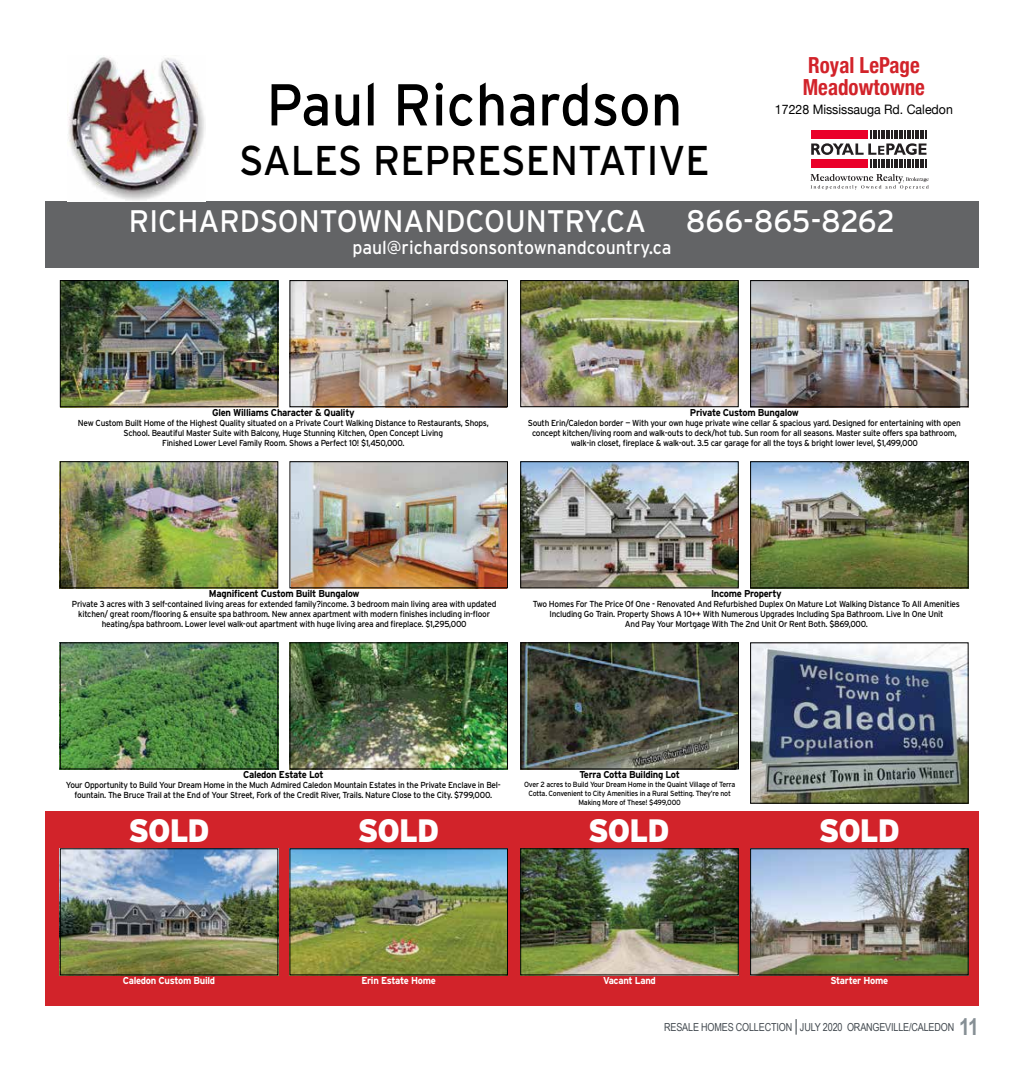
<style>
.page{position:relative;width:1024px;height:1080px;background:#fff}
.page>*{position:absolute;margin:0;border:0;box-sizing:border-box;transform-origin:0 0}
.t1{font:58.88px "Interstate";color:#000;scale:.95 1}
.t2{font:41.62px "Interstate";color:#000;scale:.95 1}
.t3{font:900 32.38px "Interstate";letter-spacing:-.03em;color:#fff;scale:.95 1}
.t4{font:31.12px "Interstate";color:#fff;scale:.95 1}
.t5{font:700 condensed 22.12px/22.9px "Helvetica Neue";color:#d2232a;scale:.95 1}
.t6{font:18.75px "Interstate";color:#fff;scale:.95 1}
.t7{font:13px "Helvetica Neue";color:#000;scale:.95 1}
.t8{font:11px "Arial Narrow";letter-spacing:-.015em;color:#42494f}
.t9{font:700 10px "Interstate";letter-spacing:-.03em;color:#000;scale:.95 1}
.t10{font:700 10px "Interstate";letter-spacing:-.03em;color:#fff;scale:.95 1}
.t11{font:8.75px/10px "Interstate";letter-spacing:-.03em;color:#000;text-align:center;scale:.95 1}
.t12{font:7.5px/8.8px "Interstate";letter-spacing:-.03em;color:#000;text-align:center;scale:.95 1}
.s1{font-size:16.5px}
.s2{font-weight:700;font-size:23.38px;color:#868f95}
</style>
<div class="page">
<div style="left:45px;top:201px;width:934px;height:66px;background:#636466"></div>
<svg style="left:810px;top:174px;width:118px;height:16px"></svg>
<svg style="left:811px;top:130px;width:116px;height:38px"></svg>
<img style="left:68px;top:57px;width:137px;height:144px">
<img style="left:62px;top:282px;width:214px;height:123px">
<div style="left:60px;top:280px;width:218px;height:127px;border:1px solid #000"></div>
<img style="left:62px;top:463px;width:214px;height:123px">
<div style="left:60px;top:461px;width:218px;height:127px;border:1px solid #000"></div>
<img style="left:62px;top:644px;width:214px;height:123px">
<div style="left:60px;top:642px;width:218px;height:127px;border:1px solid #000"></div>
<img style="left:291px;top:282px;width:215px;height:123px">
<div style="left:289px;top:280px;width:219px;height:127px;border:1px solid #000"></div>
<img style="left:291px;top:463px;width:215px;height:123px">
<div style="left:289px;top:461px;width:219px;height:127px;border:1px solid #000"></div>
<img style="left:522px;top:644px;width:215px;height:123px">
<div style="left:520px;top:642px;width:219px;height:127px;border:1px solid #000"></div>
<img style="left:522px;top:282px;width:215px;height:123px">
<div style="left:520px;top:280px;width:219px;height:127px;border:1px solid #000"></div>
<img style="left:522px;top:463px;width:215px;height:123px">
<div style="left:520px;top:461px;width:219px;height:127px;border:1px solid #000"></div>
<img style="left:752px;top:282px;width:214px;height:123px">
<div style="left:750px;top:280px;width:218px;height:127px;border:1px solid #000"></div>
<img style="left:752px;top:463px;width:214px;height:123px">
<div style="left:750px;top:461px;width:218px;height:127px;border:1px solid #000"></div>
<img style="left:752px;top:644px;width:214px;height:158px">
<div style="left:750px;top:642px;width:218px;height:162px;border:1px solid #000"></div>
<div style="left:45px;top:811px;width:934px;height:195px;background:#d2232a"></div>
<img style="left:62px;top:850px;width:214px;height:123px">
<div style="left:60px;top:848px;width:218px;height:127px;border:1px solid #000"></div>
<img style="left:291px;top:850px;width:215px;height:123px">
<div style="left:289px;top:848px;width:219px;height:127px;border:1px solid #000"></div>
<img style="left:522px;top:850px;width:215px;height:123px">
<div style="left:520px;top:848px;width:219px;height:127px;border:1px solid #000"></div>
<img style="left:752px;top:850px;width:214px;height:123px">
<div style="left:750px;top:848px;width:218px;height:127px;border:1px solid #000"></div>
<img style="left:291px;top:644px;width:215px;height:123px">
<div style="left:289px;top:642px;width:219px;height:127px;border:1px solid #000"></div>
<h3 class="t5" style="left:803px;top:52px;width:130px">Royal LePage<br>Meadowtowne</h3>
<h3 class="t7" style="left:775px;top:100px;width:189px">17228 Mississauga Rd. Caledon</h3>
<h1 class="t1" style="left:266px;top:72px;width:439px">Paul Richardson</h1>
<h2 class="t2" style="left:239px;top:137px;width:497px">SALES REPRESENTATIVE</h2>
<h3 class="t4" style="left:129px;top:203px;width:546px">RICHARDSONTOWNANDCOUNTRY.CA</h3>
<h3 class="t4" style="left:686px;top:203px;width:222px">866-865-8262</h3>
<h3 class="t6" style="left:352px;top:237px;width:337px">paul@richardsonsontownandcountry.ca</h3>
<p class="t9" style="left:212px;top:407px;width:151px">Glen Williams Character &amp; Quality</p>
<p class="t11" style="left:78px;top:418px;width:434px">New Custom Built Home of the Highest Quality situated on a Private Court Walking Distance to Restaurants, Shops,<br>School. Beautiful Master Suite with Balcony, Huge Stunning Kitchen, Open Concept Living<br>Finished Lower Level Family Room. Shows a Perfect 10! $1,450,000.</p>
<p class="t9" style="left:690px;top:407px;width:116px">Private Custom Bungalow</p>
<p class="t11" style="left:528px;top:418px;width:457px">South Erin/Caledon border — With your own huge private wine cellar &amp; spacious yard. Designed for entertaining with open concept kitchen/living room and walk-outs to deck/hot tub. Sun room for all seasons. Master suite offers spa bathroom, walk-in closet, fireplace &amp; walk-out. 3.5 car garage for all the toys &amp; bright lower level, $1,499,000</p>
<p class="t9" style="left:209px;top:588px;width:160px">Magnificent Custom Built Bungalow</p>
<p class="t11" style="left:72px;top:599px;width:448px">Private 3 acres with 3 self-contained living areas for extended family?income. 3 bedroom main living area with updated kitchen/ great room/flooring &amp; ensuite spa bathroom. New annex apartment with modern finishes including in-floor heating/spa bathroom. Lower level walk-out apartment with huge living area and fireplace. $1,295,000</p>
<p class="t9" style="left:711px;top:588px;width:76px">Income Property</p>
<p class="t11" style="left:533px;top:599px;width:451px">Two Homes For The Price Of One - Renovated And Refurbished Duplex On Mature Lot Walking Distance To All Amenities<br>Including Go Train. Property Shows A 10++ With Numerous Upgrades Including Spa Bathroom. Live In One Unit<br>And Pay Your Mortgage With The 2nd Unit Or Rent Both. $869,000.</p>
<p class="t9" style="left:243px;top:769px;width:86px">Caledon Estate Lot</p>
<p class="t11" style="left:66px;top:780px;width:459px">Your Opportunity to Build Your Dream Home in the Much Admired Caledon Mountain Estates in the Private Enclave in Bel&shy;fountain. The Bruce Trail at the End of Your Street, Fork of the Credit River, Trails. Nature Close to the City. $799,000.</p>
<p class="t9" style="left:579px;top:769px;width:107px">Terra Cotta Building Lot</p>
<p class="t12" style="left:524px;top:780px;width:224px">Over 2 acres to Build Your Dream Home in the Quaint Village of Terra<br>Cotta. Convenient to City Amenities in a Rural Setting. They’re not<br>Making More of These! $499,000</p>
<h3 class="t3" style="left:128px;top:812px;width:87px">SOLD</h3>
<h3 class="t3" style="left:358px;top:812px;width:87px">SOLD</h3>
<h3 class="t3" style="left:588px;top:812px;width:87px">SOLD</h3>
<h3 class="t3" style="left:819px;top:812px;width:87px">SOLD</h3>
<p class="t10" style="left:123px;top:975px;width:99px">Caledon Custom Build</p>
<p class="t10" style="left:361px;top:975px;width:80px">Erin Estate Home</p>
<p class="t10" style="left:603px;top:975px;width:57px">Vacant Land</p>
<p class="t10" style="left:830px;top:975px;width:62px">Starter Home</p>
<p class="t8" style="left:664px;top:1019px;width:316px">RESALE HOMES COLLECTION <span class="s1">|</span> JULY 2020 ORANGEVILLE/CALEDON <span class="s2">11</span></p>
</div>
